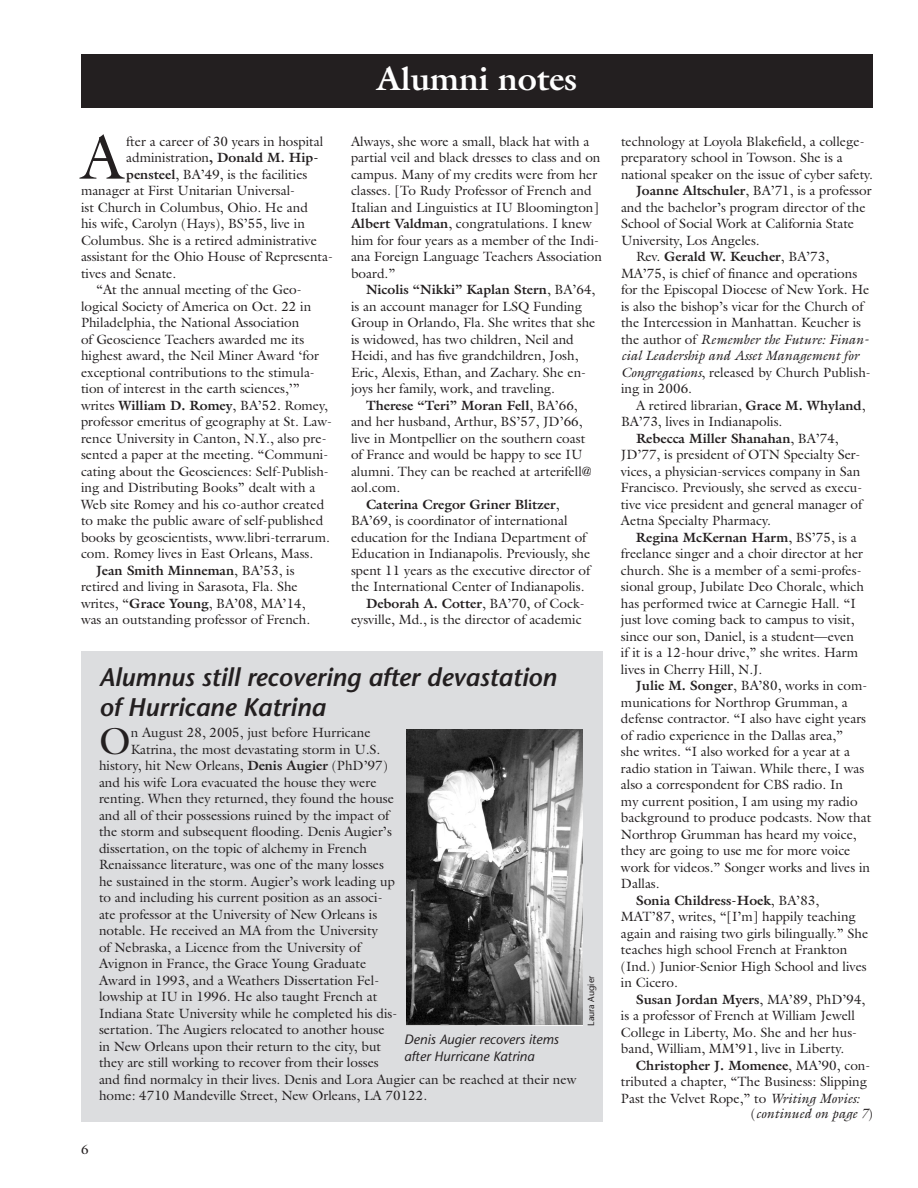
<style>
.page{position:relative;width:918px;height:1188px;background:#fff}
.page>*{position:absolute;margin:0;border:0;box-sizing:border-box;transform-origin:0 0}
._1st_paragraph{font:62.1px "Galliard";color:#231f20}
._1st_paragraph-2{font:37.8px "Galliard";color:#231f20}
.subhead_12_gal{font:700 33px "Galliard";letter-spacing:-.005em;color:#fff}
.head_18_ital{font:italic 600 25.5px/30px "Stone Sans";letter-spacing:-.005em;color:#231f20}
.body_text{font:13.5px/16.5px "Galliard";color:#231f20}
._1st_paragraph-3{font:13.5px "Galliard";color:#231f20}
.cutline{font:italic 13.5px/16.5px "Stone Sans";color:#231f20}
._1st_paragraph-4{font:italic 13.5px "Galliard";color:#231f20}
.photo_credit{font:9px "Stone Sans";color:#231f20}
.s1{font-weight:700}
.s2{font-style:italic}
.s3{font-style:normal}
</style>
<div class="page">
<div style="left:81px;top:54px;width:792px;height:54px;background:#231f20"></div>
<div style="left:81px;top:651px;width:522px;height:470px;background:#dcdddf"></div>
<img style="left:406px;top:730px;width:177px;height:296px">
<p class="_1st_paragraph" style="left:81px;top:119px;width:44px">A</p>
<p class="_1st_paragraph-3" style="left:126px;top:133px;width:198px">fter a career of 30 years in hospital</p>
<p class="_1st_paragraph-3" style="left:126px;top:149px;width:194px">administration<span class="s1">, Donald M. Hip-</span></p>
<p class="_1st_paragraph-3" style="left:126px;top:166px;width:183px"><span class="s1">pensteel</span>, BA’49, is the facilities</p>
<p class="_1st_paragraph-3" style="left:81px;top:182px;width:216px">manager at First Unitarian Universal-</p>
<p class="_1st_paragraph-3" style="left:81px;top:199px;width:228px">ist Church in Columbus, Ohio. He and</p>
<p class="_1st_paragraph-3" style="left:81px;top:215px;width:225px">his wife, Carolyn (Hays), BS’55, live in</p>
<p class="_1st_paragraph-3" style="left:81px;top:232px;width:237px">Columbus. She is a retired administrative</p>
<p class="_1st_paragraph-3" style="left:81px;top:248px;width:254px">assistant for the Ohio House of Representa-</p>
<p class="_1st_paragraph-3" style="left:81px;top:265px;width:97px">tives and Senate.</p>
<p class="body_text" style="left:81px;top:281px;width:252px;text-indent:15px">“At the annual meeting of the Geo&shy;logical Society of America on Oct. 22 in Philadelphia, the National Association<br>of Geoscience Teachers awarded me its highest award, the Neil Miner Award ‘for exceptional contributions to the stimula&shy;tion of interest in the earth sciences,’” writes <span class="s1">William D. Romey</span>, BA’52. Romey, professor emeritus of geography at St. Law&shy;rence University in Canton, N.Y., also pre&shy;sented a paper at the meeting. “Communi&shy;cating about the Geosciences: Self-Publish&shy;ing and Distributing Books” dealt with a Web site Romey and his co-author created to make the public aware of self-published books by geoscientists, www.libri-terrarum. com. Romey lives in East Orleans, Mass.</p>
<p class="body_text" style="left:81px;top:562px;width:231px;text-indent:15px"><span class="s1">Jean Smith Minneman</span>, BA’53, is retired and living in Sarasota, Fla. She writes, “<span class="s1">Grace Young</span>, BA’08, MA’1 4, was an outstanding professor of French.</p>
<p class="subhead_12_gal" style="left:377px;top:58px;width:202px">Alumni notes</p>
<p class="body_text" style="left:351px;top:133px;width:252px">Always, she wore a small, black hat with a partial veil and black dresses to class and on campus. Many of my credits were from her classes. [To Rudy Professor of French and Italian and Linguistics at IU Bloomington] <span class="s1">Albert Valdman</span>, congratulations. I knew him for four years as a member of the Indi&shy;ana Foreign Language Teachers Association board.”</p>
<p class="body_text" style="left:351px;top:281px;width:246px;text-indent:15px"><span class="s1">Nicolis “Nikki” Kaplan Stern</span>, BA’64, is an account manager for LSQ Funding Group in Orlando, Fla. She writes that she is widowed, has two children, Neil and Heidi, and has five grandchildren, Josh, Eric, Alexis, Ethan, and Zachary. She en&shy;joys her family, work, and traveling.</p>
<p class="body_text" style="left:351px;top:397px;width:242px;text-indent:15px"><span class="s1">Therese “Teri” Moran Fell</span>, BA’66, and her husband, Arthur, BS’57, JD’66, live in Montpellier on the southern coast of France and would be happy to see IU alumni. They can be reached at arterifell@ aol.com.</p>
<p class="body_text" style="left:351px;top:496px;width:241px;text-indent:15px"><span class="s1">Caterina Cregor Griner Blitzer</span>, BA’69, is coordinator of international education for the Indiana Department of Education in Indianapolis. Previously, she spent 11 years as the executive director of the International Center of Indianapolis.</p>
<p class="body_text" style="left:351px;top:595px;width:235px;text-align:right"><span class="s1">Deborah A. Cotter</span>, BA’70, of Cock&shy;eysville, Md., is the director of academic</p>
<p class="head_18_ital" style="left:99px;top:662px;width:459px">Alumnus still recovering after devastation of Hurricane Katrina</p>
<p class="_1st_paragraph-2" style="left:99px;top:717px;width:33px">O</p>
<p class="_1st_paragraph-3" style="left:131px;top:724px;width:241px">n August 28, 2005, just before Hurricane</p>
<p class="_1st_paragraph-3" style="left:131px;top:741px;width:251px">Katrina, the most devastating storm in U.S.</p>
<p class="_1st_paragraph-3" style="left:99px;top:757px;width:291px">history, hit New Orleans, <span class="s1">Denis Augier</span> (PhD’97)</p>
<p class="_1st_paragraph-3" style="left:99px;top:774px;width:279px">and his wife Lora evacuated the house they were</p>
<p class="_1st_paragraph-3" style="left:99px;top:790px;width:297px">renting. When they returned, they found the house</p>
<p class="_1st_paragraph-3" style="left:99px;top:807px;width:292px">and all of their possessions ruined by the impact of</p>
<p class="_1st_paragraph-3" style="left:99px;top:823px;width:294px">the storm and subsequent flooding. Denis Augier’s</p>
<p class="_1st_paragraph-3" style="left:99px;top:840px;width:270px">dissertation, on the topic of alchemy in French</p>
<p class="_1st_paragraph-3" style="left:99px;top:856px;width:286px">Renaissance literature, was one of the many losses</p>
<p class="_1st_paragraph-3" style="left:99px;top:873px;width:298px">he sustained in the storm. Augier’s work leading up</p>
<p class="_1st_paragraph-3" style="left:99px;top:889px;width:285px">to and including his current position as an associ-</p>
<p class="_1st_paragraph-3" style="left:99px;top:906px;width:280px">ate professor at the University of New Orleans is</p>
<p class="_1st_paragraph-3" style="left:99px;top:922px;width:280px">notable. He received an MA from the University</p>
<p class="_1st_paragraph-3" style="left:99px;top:939px;width:263px">of Nebraska, a Licence from the University of</p>
<p class="_1st_paragraph-3" style="left:99px;top:955px;width:269px">Avignon in France, the Grace Young Graduate</p>
<p class="_1st_paragraph-3" style="left:99px;top:972px;width:282px">Award in 1 993, and a Weathers Dissertation Fel-</p>
<p class="_1st_paragraph-3" style="left:99px;top:988px;width:280px">lowship at IU in 1 996. He also taught French at</p>
<p class="_1st_paragraph-3" style="left:99px;top:1005px;width:300px">Indiana State University while he completed his dis-</p>
<p class="_1st_paragraph-3" style="left:99px;top:1021px;width:287px">sertation. The Augiers relocated to another house</p>
<p class="_1st_paragraph-3" style="left:99px;top:1038px;width:284px">in New Orleans upon their return to the city, but</p>
<p class="_1st_paragraph-3" style="left:99px;top:1054px;width:281px">they are still working to recover from their losses</p>
<p class="_1st_paragraph-3" style="left:99px;top:1071px;width:479px">and find normalcy in their lives. Denis and Lora Augier can be reached at their new</p>
<p class="_1st_paragraph-3" style="left:99px;top:1087px;width:330px">home: 471 0 Mandeville Street, New Orleans, LA 701 22.</p>
<p class="cutline" style="left:404px;top:1031px;width:156px">Denis Augier recovers items after Hurricane Katrina</p>
<p class="photo_credit" style="left:586px;top:1026px;width:52px;rotate:-90deg">Laura Augier</p>
<p class="body_text" style="left:621px;top:133px;width:253px">technology at Loyola Blakefield, a college&shy;preparatory school in Towson. She is a national speaker on the issue of cyber safety.</p>
<p class="body_text" style="left:621px;top:182px;width:252px;text-indent:15px"><span class="s1">Joanne Altschuler</span>, BA’71 , is a professor and the bachelor’s program director of the School of Social Work at California State University, Los Angeles.</p>
<p class="body_text" style="left:621px;top:248px;width:251px;text-indent:15px">Rev. <span class="s1">Gerald W. Keucher</span>, BA’73, MA’75, is chief of finance and operations for the Episcopal Diocese of New York. He is also the bishop’s vicar for the Church of the Intercession in Manhattan. Keucher is the author of <span class="s2">Remember the Future: Finan&shy;cial Leadership and Asset Management for Congregations</span>, released by Church Publish&shy;ing in 2006.</p>
<p class="body_text" style="left:621px;top:397px;width:246px;text-indent:15px">A retired librarian, <span class="s1">Grace M. Whyland</span>,<br>BA’73, lives in Indianapolis.</p>
<p class="body_text" style="left:621px;top:430px;width:243px;text-indent:15px"><span class="s1">Rebecca Miller Shanahan</span>, BA’74, JD’77, is president of OTN Specialty Ser&shy;vices, a physician-services company in San Francisco. Previously, she served as execu&shy;tive vice president and general manager of Aetna Specialty Pharmacy.</p>
<p class="body_text" style="left:621px;top:529px;width:245px;text-indent:15px"><span class="s1">Regina McKernan Harm</span>, BS’75, is a freelance singer and a choir director at her church. She is a member of a semi-profes&shy;sional group, Jubilate Deo Chorale, which has performed twice at Carnegie Hall. “I just love coming back to campus to visit, since our son, Daniel, is a student—even if it is a 1 2-hour drive,” she writes. Harm lives in Cherry Hill, N.J.</p>
<p class="body_text" style="left:621px;top:677px;width:252px;text-indent:15px"><span class="s1">Julie M. Songer</span>, BA’80, works in com&shy;munications for Northrop Grumman, a defense contractor. “I also have eight years of radio experience in the Dallas area,”<br>she writes. “I also worked for a year at a radio station in Taiwan. While there, I was also a correspondent for CBS radio. In<br>my current position, I am using my radio background to produce podcasts. Now that Northrop Grumman has heard my voice, they are going to use me for more voice work for videos.” Songer works and lives in Dallas.</p>
<p class="body_text" style="left:621px;top:892px;width:249px;text-indent:15px"><span class="s1">Sonia Childress-Hoek</span>, BA’83, MAT’87, writes, “[I’m] happily teaching again and raising two girls bilingually.” She teaches high school French at Frankton (Ind.) Junior-Senior High School and lives in Cicero.</p>
<p class="body_text" style="left:621px;top:991px;width:246px;text-indent:15px"><span class="s1">Susan Jordan Myers</span>, MA’89, PhD’94, is a professor of French at William Jewell College in Liberty, Mo. She and her hus&shy;band, William, MM’91 , live in Liberty.</p>
<p class="body_text" style="left:621px;top:1057px;width:251px;text-indent:15px"><span class="s1">Christopher J. Momenee</span>, MA’90, con&shy;tributed a chapter, “The Business: Slipping<br>Past the Velvet Rope,” to <span class="s2">Writing Movies:</span></p>
<p class="_1st_paragraph-4" style="left:751px;top:1105px;width:124px"><span class="s3">(</span>continued on page 7<span class="s3">)</span></p>
</div>
